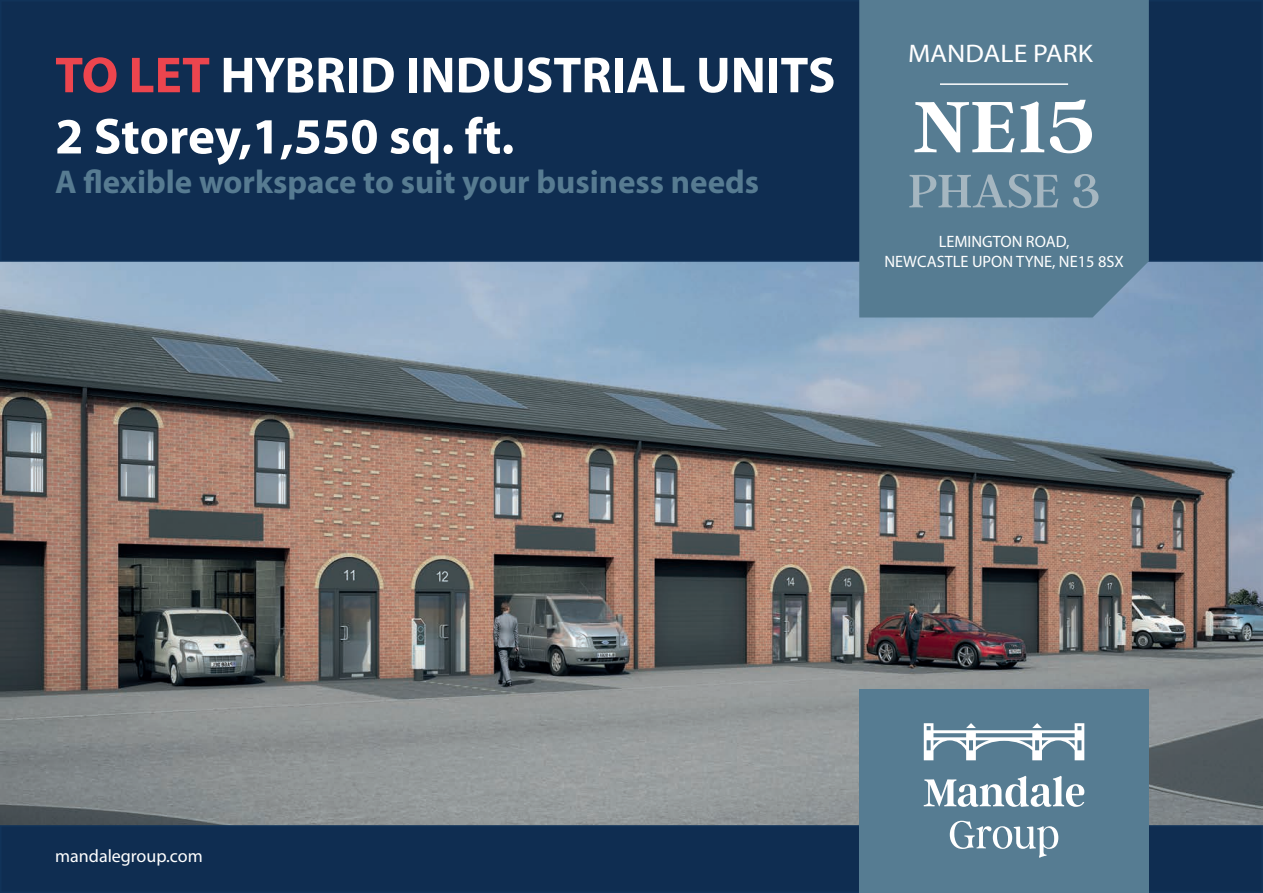
<style>
.page{position:relative;width:1263px;height:893px;background:#fff}
.page>*{position:absolute;margin:0;border:0;box-sizing:border-box;transform-origin:0 0}
.t1{font:600 81px "Argent CF";color:#fff;scale:1.06 1}
.t2{font:52.5px "Argent CF";letter-spacing:-.005em;color:#a5b6c0}
.t3{font:700 51px/61.2px "Myriad Pro";color:#fff}
.t4{font:700 33px "Myriad Pro";color:#577b91}
.t5{font:25.5px "Myriad Pro";color:#fff;scale:1.09 1}
.t6{font:18px "Myriad Pro";color:#fff}
.t7{font:16.5px/19.8px "Myriad Pro";color:#fff;text-align:center}
.s1{color:#ec454e}
</style>
<div class="page">
<img style="left:0;top:262px;width:1263px;height:563px">
<div style="left:1px;top:1px;width:1261px;height:260px;background:#0f2d51"></div>
<div style="left:0;top:0;width:1263px;height:262px;border:2px solid #113359"></div>
<div style="left:1px;top:826px;width:1261px;height:66px;background:#0f2d51"></div>
<div style="left:0;top:825px;width:1263px;height:68px;border:2px solid #113359"></div>
<div style="left:859px;top:689px;width:290px;height:204px;background:#567c92"></div>
<div style="left:859px;top:0;width:290px;height:317px;background:#567c92"></div>
<hr style="left:940px;top:83px;width:128px;height:2px;background:#fff">
<svg style="left:924px;top:723px;width:160px;height:135px"></svg>
<p class="t3" style="left:55px;top:45px;width:782px"><span class="s1">TO LET</span> HYBRID INDUSTRIAL UNITS<br>2 Storey,1,550 sq. ft.</p>
<p class="t4" style="left:55px;top:163px;width:705px">A flexible workspace to suit your business needs</p>
<p class="t5" style="left:908px;top:38px;width:171px">MANDALE PARK</p>
<h1 class="t1" style="left:913px;top:83px;width:173px">NE15</h1>
<p class="t2" style="left:908px;top:163px;width:194px">PHASE 3</p>
<p class="t7" style="left:884px;top:231px;width:241px">LEMINGTON ROAD,<br>NEWCASTLE UPON TYNE, NE15 8SX</p>
<p class="t6" style="left:55px;top:844px;width:149px">mandalegroup.com</p>
</div>
